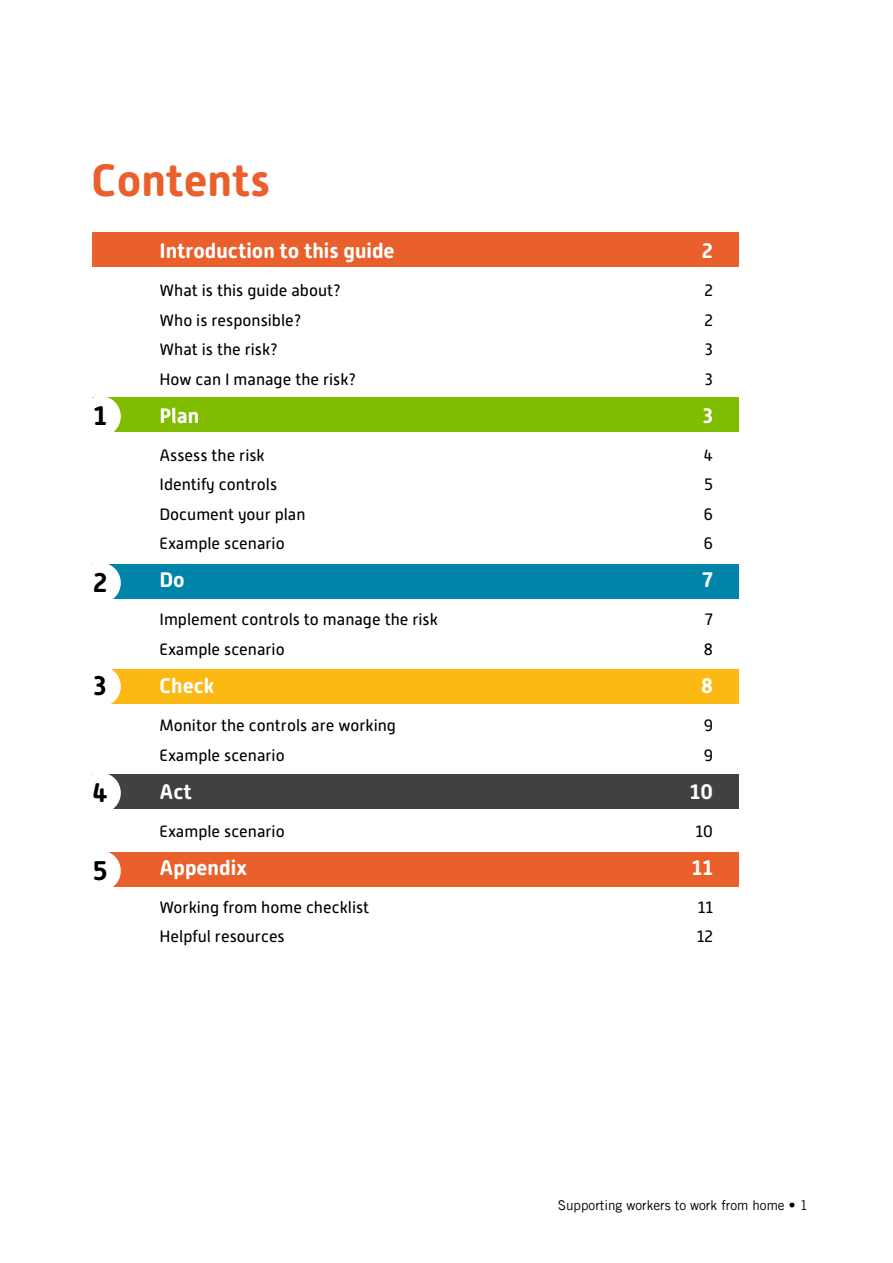
<style>
.page{position:relative;width:893px;height:1263px;background:#fff}
.page>*{position:absolute;margin:0;border:0;box-sizing:border-box;transform-origin:0 0}
.Titlle{font:700 45px "Alwyn New Rounded";color:#ea602c}
.Body_text{font:700 27px "Alwyn New Rounded";color:#000}
.TOC_heading{font:700 21px "Alwyn New Rounded";color:#fff}
.t1{font:16.5px "Alwyn New Rounded";color:#000}
.t2{font:13.5px "Trade Gothic LT Std";color:#000}
</style>
<div class="page">
<div style="left:92px;top:232px;width:647px;height:35px;background:#ea602c"></div>
<div style="left:92px;top:397px;width:647px;height:35px;background:#80bc00"></div>
<div style="left:92px;top:564px;width:647px;height:35px;background:#0084a9"></div>
<div style="left:92px;top:669px;width:647px;height:35px;background:#fdb913"></div>
<div style="left:92px;top:774px;width:647px;height:35px;background:#414042"></div>
<div style="left:80px;top:396px;width:41px;height:41px;background:#fff;border-radius:50%"></div>
<div style="left:80px;top:562px;width:41px;height:41px;background:#fff;border-radius:50%"></div>
<div style="left:80px;top:772px;width:41px;height:41px;background:#fff;border-radius:50%"></div>
<div style="left:80px;top:666px;width:41px;height:41px;background:#fff;border-radius:50%"></div>
<div style="left:92px;top:852px;width:647px;height:35px;background:#ea602c"></div>
<div style="left:80px;top:850px;width:41px;height:41px;background:#fff;border-radius:50%"></div>
<p class="Titlle" style="left:91px;top:154px;width:180px">Contents</p>
<p class="Body_text" style="left:93px;top:400px;width:15px">1</p>
<p class="Body_text" style="left:93px;top:567px;width:16px">2</p>
<p class="Body_text" style="left:94px;top:670px;width:14px">3</p>
<p class="Body_text" style="left:92px;top:777px;width:17px">4</p>
<p class="Body_text" style="left:93px;top:855px;width:16px">5</p>
<p class="TOC_heading" style="left:159px;top:239px;width:237px">Introduction to this guide</p>
<p class="TOC_heading" style="left:702px;top:239px;width:13px">2</p>
<p class="t1" style="left:159px;top:281px;width:183px">What is this guide about?</p>
<p class="t1" style="left:704px;top:281px;width:10px">2</p>
<p class="t1" style="left:159px;top:311px;width:143px">Who is responsible?</p>
<p class="t1" style="left:704px;top:311px;width:10px">2</p>
<p class="t1" style="left:159px;top:340px;width:120px">What is the risk?</p>
<p class="t1" style="left:705px;top:340px;width:9px">3</p>
<p class="t1" style="left:159px;top:370px;width:198px">How can I manage the risk?</p>
<p class="t1" style="left:705px;top:370px;width:9px">3</p>
<p class="TOC_heading" style="left:159px;top:403px;width:41px">Plan</p>
<p class="TOC_heading" style="left:703px;top:403px;width:11px">3</p>
<p class="t1" style="left:159px;top:446px;width:107px">Assess the risk</p>
<p class="t1" style="left:704px;top:446px;width:11px">4</p>
<p class="t1" style="left:159px;top:475px;width:119px">Identify controls</p>
<p class="t1" style="left:704px;top:475px;width:10px">5</p>
<p class="t1" style="left:159px;top:505px;width:148px">Document your plan</p>
<p class="t1" style="left:704px;top:505px;width:11px">6</p>
<p class="t1" style="left:159px;top:534px;width:127px">Example scenario</p>
<p class="t1" style="left:704px;top:534px;width:11px">6</p>
<p class="TOC_heading" style="left:159px;top:568px;width:27px">Do</p>
<p class="TOC_heading" style="left:702px;top:568px;width:12px">7</p>
<p class="t1" style="left:159px;top:610px;width:280px">Implement controls to manage the risk</p>
<p class="t1" style="left:705px;top:610px;width:10px">7</p>
<p class="t1" style="left:159px;top:640px;width:127px">Example scenario</p>
<p class="t1" style="left:704px;top:640px;width:11px">8</p>
<p class="TOC_heading" style="left:159px;top:673px;width:57px">Check</p>
<p class="TOC_heading" style="left:701px;top:673px;width:13px">8</p>
<p class="t1" style="left:159px;top:716px;width:238px">Monitor the controls are working</p>
<p class="t1" style="left:704px;top:716px;width:11px">9</p>
<p class="t1" style="left:159px;top:745px;width:127px">Example scenario</p>
<p class="t1" style="left:704px;top:745px;width:11px">9</p>
<p class="TOC_heading" style="left:159px;top:779px;width:34px">Act</p>
<p class="TOC_heading" style="left:690px;top:779px;width:25px">10</p>
<p class="t1" style="left:159px;top:821px;width:127px">Example scenario</p>
<p class="t1" style="left:696px;top:821px;width:19px">10</p>
<p class="TOC_heading" style="left:159px;top:855px;width:89px">Appendix</p>
<p class="TOC_heading" style="left:692px;top:855px;width:23px">11</p>
<p class="t1" style="left:159px;top:898px;width:211px">Working from home checklist</p>
<p class="t1" style="left:698px;top:898px;width:17px">11</p>
<p class="t1" style="left:159px;top:927px;width:127px">Helpful resources</p>
<p class="t1" style="left:697px;top:927px;width:18px">12</p>
<p class="t2" style="left:558px;top:1197px;width:252px">Supporting workers to work from home • 1</p>
</div>
